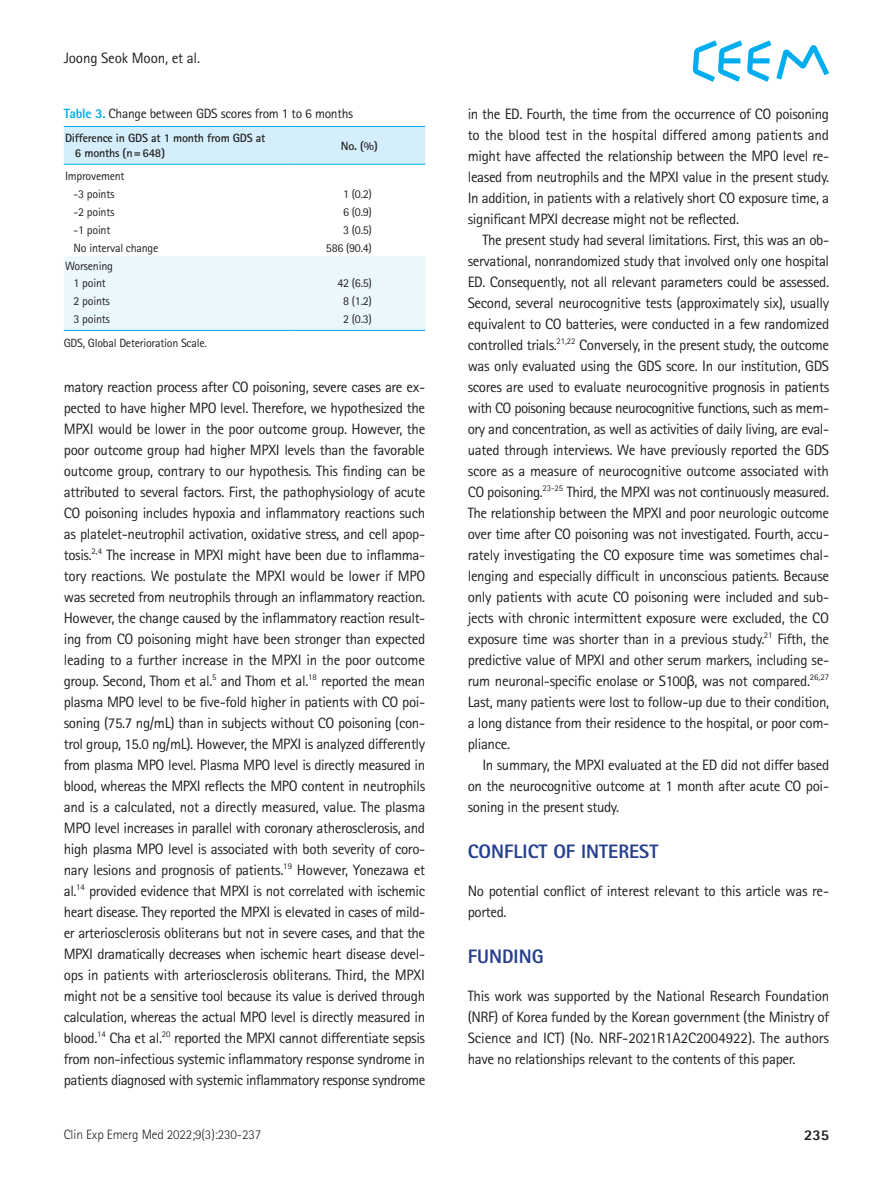
<style>
.page{position:relative;width:893px;height:1191px;background:#fff}
.page>*{position:absolute;margin:0;border:0;box-sizing:border-box;transform-origin:0 0}
.본문대제목{font:800 19.5px "Rotis Sans Serif Std";color:#253f8e}
.본문{font:15px/21px "Rotis Sans Serif Std";letter-spacing:-.025em;color:#231f20;text-align:justify}
.t1{font:800 15px "Rotis Sans Serif Std";color:#231f20}
.표제목그림캡션{font:13.5px "Rotis Sans Serif Std";letter-spacing:-.02em;color:#231f20}
.t2{font:300 13.5px "Rotis Sans Serif Std";letter-spacing:-.01em;color:#231f20}
.표본문{font:12px "Rotis Sans Serif Std";letter-spacing:-.02em;color:#231f20}
.표머리{font:700 12px/15.6px "Rotis Sans Serif Std";letter-spacing:-.02em;color:#231f20}
.s1{font-weight:800;color:#00aeef}
.s2{font-family:"Myriad Pro"}
</style>
<div class="page">
<svg style="left:693px;top:40px;width:136px;height:42px"></svg>
<div style="left:64px;top:127px;width:361px;height:37px;background:#d4effb"></div>
<div style="left:64px;top:256px;width:361px;height:74px;background:#eaf7fd"></div>
<hr style="left:64px;top:126px;width:229px;height:1px;background:#00aeef">
<hr style="left:293px;top:126px;width:132px;height:1px;background:#00aeef">
<hr style="left:64px;top:164px;width:229px;height:1px;background:#00aeef">
<hr style="left:293px;top:164px;width:132px;height:1px;background:#00aeef">
<hr style="left:64px;top:330px;width:229px;height:1px;background:#00aeef">
<hr style="left:293px;top:330px;width:132px;height:1px;background:#00aeef">
<p class="본문" style="left:64px;top:47px;width:138px">Joong Seok Moon, et al.</p>
<p class="표제목그림캡션" style="left:64px;top:105px;width:291px"><span class="s1">Table 3.</span> Change between GDS scores from 1 to 6 months</p>
<p class="표머리" style="left:75px;top:130px;width:192px;text-indent:-10px">Difference in GDS at 1 month from GDS at<br>6 months (n=648)</p>
<p class="표머리" style="left:341px;top:137px;width:38px">No. (%)</p>
<p class="표본문" style="left:65px;top:169px;width:61px">Improvement</p>
<p class="표본문" style="left:74px;top:186px;width:42px">-3 points</p>
<p class="표본문" style="left:343px;top:186px;width:30px">1 (0.2)</p>
<p class="표본문" style="left:74px;top:204px;width:42px">-2 points</p>
<p class="표본문" style="left:343px;top:204px;width:30px">6 (0.9)</p>
<p class="표본문" style="left:74px;top:222px;width:38px">-1 point</p>
<p class="표본문" style="left:343px;top:222px;width:30px">3 (0.5)</p>
<p class="표본문" style="left:74px;top:240px;width:86px">No interval change</p>
<p class="표본문" style="left:326px;top:240px;width:48px">586 (90.4)</p>
<p class="표본문" style="left:65px;top:258px;width:49px">Worsening</p>
<p class="표본문" style="left:74px;top:276px;width:34px">1 point</p>
<p class="표본문" style="left:337px;top:276px;width:36px">42 (6.5)</p>
<p class="표본문" style="left:74px;top:294px;width:38px">2 points</p>
<p class="표본문" style="left:343px;top:294px;width:30px">8 (1.2)</p>
<p class="표본문" style="left:74px;top:312px;width:38px">3 points</p>
<p class="표본문" style="left:343px;top:312px;width:30px">2 (0.3)</p>
<p class="표본문" style="left:64px;top:336px;width:145px">GDS, Global Deterioration Scale.</p>
<p class="본문" style="left:64px;top:376px;width:363px">matory reaction process after CO poisoning, severe cases are ex&shy;pected to have higher MPO level. Therefore, we hypothesized the MPXI would be lower in the poor outcome group. However, the poor outcome group had higher MPXI levels than the favorable outcome group, contrary to our hypothesis. This finding can be attributed to several factors. First, the pathophysiology of acute CO poisoning includes hypoxia and inflammatory reactions such as platelet-neutrophil activation, oxidative stress, and cell apop&shy;tosis.<sup>2,4</sup> The increase in MPXI might have been due to inflamma&shy;tory reactions. We postulate the MPXI would be lower if MPO was secreted from neutrophils through an inflammatory reaction.<br>However, the change caused by the inflammatory reaction result&shy;ing from CO poisoning might have been stronger than expected leading to a further increase in the MPXI in the poor outcome group. Second, Thom et al.<sup>5</sup> and Thom et al.<sup>18</sup> reported the mean plasma MPO level to be five-fold higher in patients with CO poi&shy;soning (75.7 ng/mL) than in subjects without CO poisoning (con&shy;trol group, 15.0 ng/mL). However, the MPXI is analyzed differently from plasma MPO level. Plasma MPO level is directly measured in blood, whereas the MPXI reflects the MPO content in neutrophils and is a calculated, not a directly measured, value. The plasma MPO level increases in parallel with coronary atherosclerosis, and high plasma MPO level is associated with both severity of coro&shy;nary lesions and prognosis of patients.<sup>19</sup> However, Yonezawa et al.<sup>14</sup> provided evidence that MPXI is not correlated with ischemic heart disease. They reported the MPXI is elevated in cases of mild&shy;er arteriosclerosis obliterans but not in severe cases, and that the MPXI dramatically decreases when ischemic heart disease devel&shy;ops in patients with arteriosclerosis obliterans. Third, the MPXI might not be a sensitive tool because its value is derived through calculation, whereas the actual MPO level is directly measured in blood.<sup>14</sup> Cha et al.<sup>20</sup> reported the MPXI cannot differentiate sepsis from non-infectious systemic inflammatory response syndrome in patients diagnosed with systemic inflammatory response syndrome</p>
<p class="본문" style="left:468px;top:103px;width:363px">in the ED. Fourth, the time from the occurrence of CO poisoning to the blood test in the hospital differed among patients and might have affected the relationship between the MPO level re&shy;leased from neutrophils and the MPXI value in the present study.<br>In addition, in patients with a relatively short CO exposure time, a significant MPXI decrease might not be reflected.</p>
<p class="본문" style="left:468px;top:229px;width:363px;text-indent:15px">The present study had several limitations. First, this was an ob&shy;servational, nonrandomized study that involved only one hospital ED. Consequently, not all relevant parameters could be assessed.<br>Second, several neurocognitive tests (approximately six), usually equivalent to CO batteries, were conducted in a few randomized controlled trials.<sup>21,22</sup> Conversely, in the present study, the outcome was only evaluated using the GDS score. In our institution, GDS scores are used to evaluate neurocognitive prognosis in patients with CO poisoning because neurocognitive functions, such as mem&shy;ory and concentration, as well as activities of daily living, are eval&shy;uated through interviews. We have previously reported the GDS score as a measure of neurocognitive outcome associated with CO poisoning.<sup>23-25</sup> Third, the MPXI was not continuously measured.<br>The relationship between the MPXI and poor neurologic outcome over time after CO poisoning was not investigated. Fourth, accu&shy;rately investigating the CO exposure time was sometimes chal&shy;lenging and especially difficult in unconscious patients. Because only patients with acute CO poisoning were included and sub&shy;jects with chronic intermittent exposure were excluded, the CO exposure time was shorter than in a previous study.<sup>21</sup> Fifth, the predictive value of MPXI and other serum markers, including se&shy;rum neuronal-specific enolase or S100<span class="s2">β</span>, was not compared.<sup>26,27<br></sup>Last, many patients were lost to follow-up due to their condition, a long distance from their residence to the hospital, or poor com&shy;pliance.</p>
<p class="본문" style="left:468px;top:754px;width:363px;text-indent:15px">In summary, the MPXI evaluated at the ED did not differ based on the neurocognitive outcome at 1 month after acute CO poi&shy;soning in the present study.</p>
<p class="본문대제목" style="left:468px;top:839px;width:192px">CONFLICT OF INTEREST</p>
<p class="본문" style="left:468px;top:880px;width:363px">No potential conflict of interest relevant to this article was re&shy;ported.</p>
<p class="본문대제목" style="left:468px;top:944px;width:77px">FUNDING</p>
<p class="본문" style="left:468px;top:985px;width:363px">This work was supported by the National Research Foundation (NRF) of Korea funded by the Korean government (the Ministry of Science and ICT) (No. NRF-2021R1A2C2004922). The authors have no relationships relevant to the contents of this paper.</p>
<p class="t2" style="left:64px;top:1126px;width:199px">Clin Exp Emerg Med 2022;9(3):230-237</p>
<p class="t1" style="left:804px;top:1125px;width:27px">235</p>
</div>
